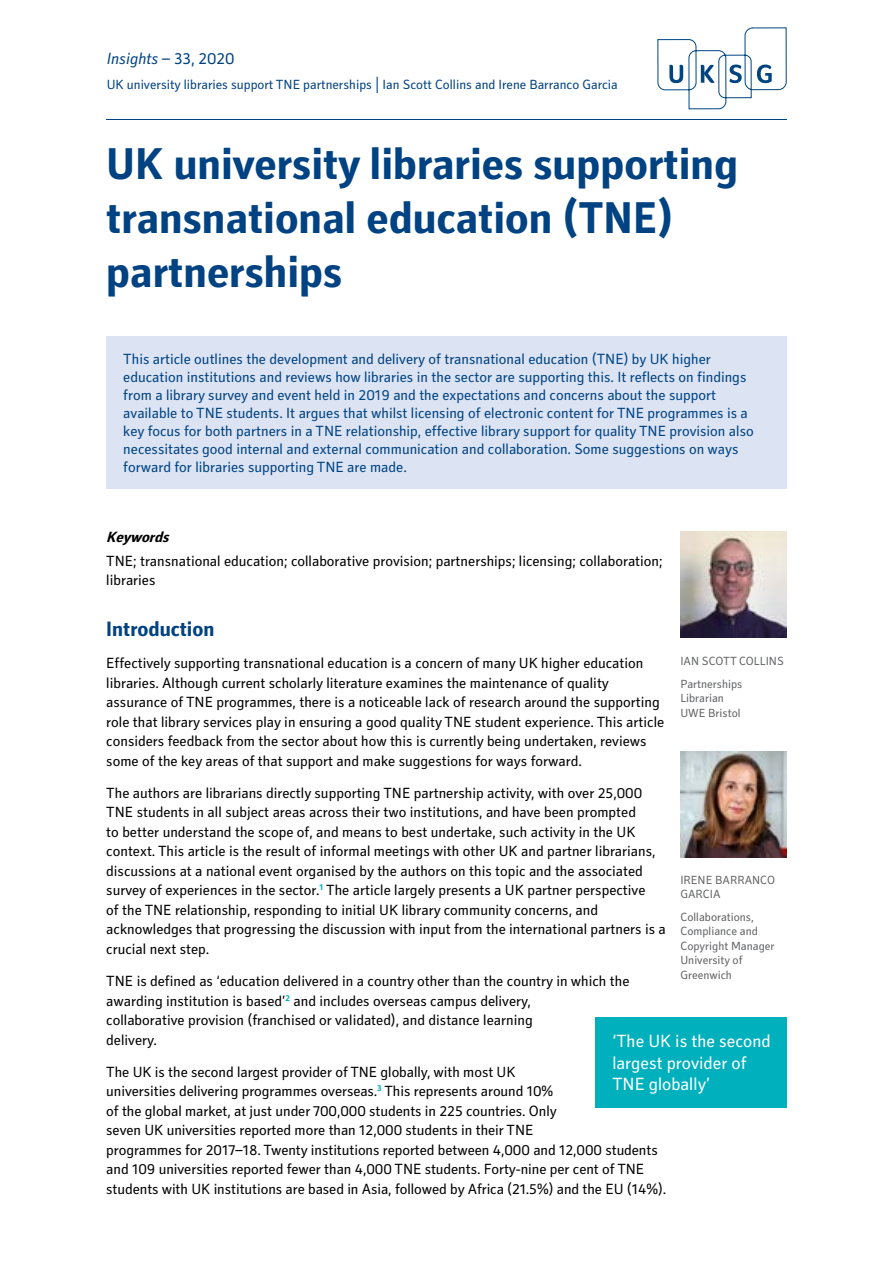
<style>
.page{position:relative;width:893px;height:1263px;background:#fff}
.page>*{position:absolute;margin:0;border:0;box-sizing:border-box;transform-origin:0 0}
.Main_Headline{font:700 45px/54px "Secca Std";color:#004282}
.A-Style_Heading{font:700 21px "Secca Std";color:#004282}
.Stand_out_quote{font:18px/21.6px "Secca Std";color:#fff}
.Title_-_Series_-_Dat{font:italic 16.5px "Secca Std";color:#004282}
.Body{font:15px/19.5px "Secca Std";color:#000}
.Extract_Box{font:15px/18px "Secca Std";color:#004282}
.C-Style_Heading_BI{font:italic 700 15px "Secca Std";color:#000}
.Title_-_Aiuthor{font:13.5px "Secca Std";color:#004282}
.t1{font:12px/14.4px "Secca Std";color:#636466}
.s1{font-style:normal}
</style>
<div class="page">
<div style="left:106px;top:336px;width:681px;height:153px;background:#dce4f4"></div>
<hr style="left:106px;top:119px;width:681px;height:1px;background:#004282">
<svg style="left:657px;top:27px;width:130px;height:82px"></svg>
<img style="left:680px;top:531px;width:107px;height:107px">
<img style="left:680px;top:751px;width:107px;height:106px">
<div style="left:595px;top:1017px;width:192px;height:90px;background:#00b0bd"></div>
<p class="Title_-_Series_-_Dat" style="left:107px;top:49px;width:129px">Insights <span class="s1">– 33, 2020</span></p>
<p class="Title_-_Aiuthor" style="left:107px;top:77px;width:512px">UK university libraries support TNE partnerships | Ian Scott Collins and Irene Barranco Garcia</p>
<p class="Main_Headline" style="left:106px;top:139px;width:633px">UK university libraries supporting transnational education (TNE) partnerships</p>
<p class="Extract_Box" style="left:123px;top:350px;width:632px">This article outlines the development and delivery of transnational education (TNE) by UK higher education institutions and reviews how libraries in the sector are supporting this. It reflects on findings from a library survey and event held in 2019 and the expectations and concerns about the support available to TNE students. It argues that whilst licensing of electronic content for TNE programmes is a key focus for both partners in a TNE relationship, effective library support for quality TNE provision also necessitates good internal and external communication and collaboration. Some suggestions on ways forward for libraries supporting TNE are made.</p>
<p class="C-Style_Heading_BI" style="left:106px;top:528px;width:68px">Keywords</p>
<p class="Body" style="left:106px;top:551px;width:558px">TNE; transnational education; collaborative provision; partnerships; licensing; collaboration; libraries</p>
<p class="A-Style_Heading" style="left:106px;top:617px;width:110px">Introduction</p>
<p class="Body" style="left:106px;top:654px;width:559px">Effectively supporting transnational education is a concern of many UK higher education libraries. Although current scholarly literature examines the maintenance of quality assurance of TNE programmes, there is a noticeable lack of research around the supporting role that library services play in ensuring a good quality TNE student experience. This article considers feedback from the sector about how this is currently being undertaken, reviews some of the key areas of that support and make suggestions for ways forward.</p>
<p class="Body" style="left:106px;top:784px;width:561px">The authors are librarians directly supporting TNE partnership activity, with over 25,000<br>TNE students in all subject areas across their two institutions, and have been prompted<br>to better understand the scope of, and means to best undertake, such activity in the UK context. This article is the result of informal meetings with other UK and partner librarians, discussions at a national event organised by the authors on this topic and the associated survey of experiences in the sector.<sup>1</sup> The article largely presents a UK partner perspective<br>of the TNE relationship, responding to initial UK library community concerns, and acknowledges that progressing the discussion with input from the international partners is a crucial next step.</p>
<p class="Body" style="left:106px;top:972px;width:525px">TNE is defined as ‘education delivered in a country other than the country in which the awarding institution is based’<sup>2</sup> and includes overseas campus delivery,<br>collaborative provision (franchised or validated), and distance learning<br>delivery.</p>
<p class="Body" style="left:106px;top:1063px;width:562px">The UK is the second largest provider of TNE globally, with most UK<br>universities delivering programmes overseas.<sup>3</sup> This represents around 10%<br>of the global market, at just under 700,000 students in 225 countries. Only<br>seven UK universities reported more than 12,000 students in their TNE<br>programmes for 2017–18. Twenty institutions reported between 4,000 and 12,000 students and 109 universities reported fewer than 4,000 TNE students. Forty-nine per cent of TNE students with UK institutions are based in Asia, followed by Africa (21.5%) and the EU (14%).</p>
<p class="t1" style="left:680px;top:654px;width:105px">IAN SCOTT COLLINS</p>
<p class="t1" style="left:680px;top:677px;width:63px">Partnerships<br>Librarian</p>
<p class="t1" style="left:680px;top:706px;width:62px">UWE Bristol</p>
<p class="t1" style="left:680px;top:873px;width:96px">IRENE BARRANCO<br>GARCIA</p>
<p class="t1" style="left:680px;top:910px;width:96px">Collaborations,<br>Compliance and<br>Copyright Manager</p>
<p class="t1" style="left:680px;top:953px;width:64px">University of<br>Greenwich</p>
<p class="Stand_out_quote" style="left:612px;top:1031px;width:160px">‘The UK is the second largest provider of<br>TNE globally’</p>
</div>
